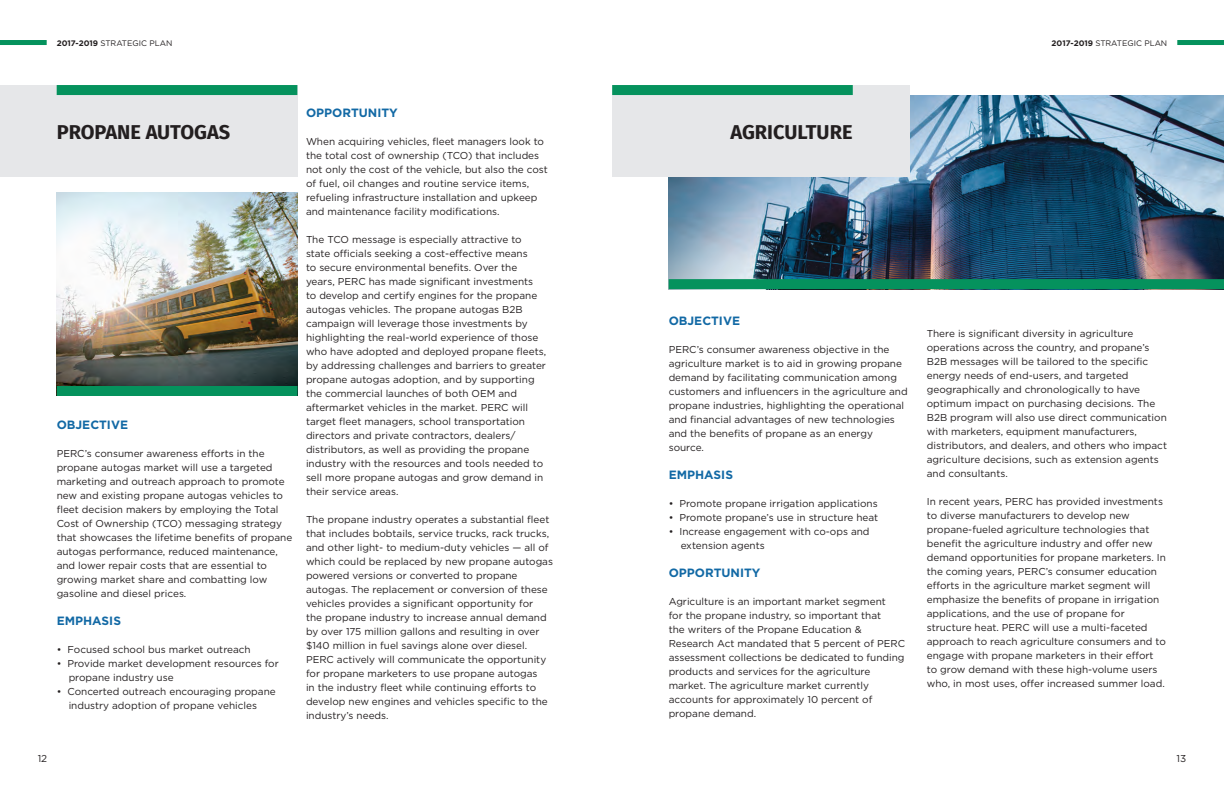
<style>
.page{position:relative;width:1224px;height:792px;background:#fff}
.page>*{position:absolute;margin:0;border:0;box-sizing:border-box;transform-origin:0 0}
.Heading_2{font:700 20px "Fira Sans";color:#231f20}
.Subtitle{font:700 12px "Gotham";color:#1269a5}
.Body_Text{font:10px/14px "Gotham";color:#231f20}
.t1{font:8px "Gotham";color:#231f20}
.s1{font-weight:700}
</style>
<div class="page">
<img style="left:57px;top:193px;width:240px;height:193px">
<div style="left:0;top:85px;width:297px;height:91px;background:#e6e7e9"></div>
<div style="left:57px;top:85px;width:240px;height:10px;background:#05925d"></div>
<div style="left:57px;top:386px;width:240px;height:10px;background:#05925d"></div>
<img style="left:669px;top:95px;width:555px;height:184px">
<div style="left:612px;top:85px;width:297px;height:91px;background:#e6e7e9"></div>
<div style="left:612px;top:85px;width:241px;height:10px;background:#05925d"></div>
<div style="left:669px;top:279px;width:555px;height:10px;background:#05925d"></div>
<div style="left:0;top:40px;width:47px;height:5px;background:#05925d"></div>
<div style="left:1177px;top:40px;width:47px;height:5px;background:#05925d"></div>
<p class="t1" style="left:57px;top:38px;width:117px"><span class="s1">2017-2019</span> STRATEGIC PLAN</p>
<p class="t1" style="left:1052px;top:38px;width:117px"><span class="s1">2017-2019</span> STRATEGIC PLAN</p>
<p class="Heading_2" style="left:57px;top:115px;width:175px">PROPANE AUTOGAS</p>
<p class="Subtitle" style="left:57px;top:417px;width:73px">OBJECTIVE</p>
<p class="Body_Text" style="left:57px;top:446px;width:237px">PERC’s consumer awareness efforts in the propane autogas market will use a targeted marketing and outreach approach to promote new and existing propane autogas vehicles to fleet decision makers by employing the Total Cost of Ownership (TCO) messaging strategy that showcases the lifetime benefits of propane autogas performance, reduced maintenance, and lower repair costs that are essential to growing market share and combatting low gasoline and diesel prices.</p>
<p class="Subtitle" style="left:57px;top:613px;width:66px">EMPHASIS</p>
<p class="Body_Text" style="left:57px;top:642px;width:196px">• Focused school bus market outreach</p>
<p class="Body_Text" style="left:57px;top:656px;width:224px">• Provide market development resources for</p>
<p class="Body_Text" style="left:69px;top:670px;width:106px">propane industry use</p>
<p class="Body_Text" style="left:57px;top:684px;width:221px">• Concerted outreach encouraging propane</p>
<p class="Body_Text" style="left:69px;top:698px;width:190px">industry adoption of propane vehicles</p>
<p class="Subtitle" style="left:306px;top:105px;width:93px">OPPORTUNITY</p>
<p class="Body_Text" style="left:306px;top:134px;width:243px">When acquiring vehicles, fleet managers look to the total cost of ownership (TCO) that includes not only the cost of the vehicle, but also the cost of fuel, oil changes and routine service items, refueling infrastructure installation and upkeep and maintenance facility modifications.</p>
<p class="Body_Text" style="left:306px;top:232px;width:242px">The TCO message is especially attractive to state officials seeking a cost-effective means<br>to secure environmental benefits. Over the years, PERC has made significant investments<br>to develop and certify engines for the propane autogas vehicles. The propane autogas B2B campaign will leverage those investments by highlighting the real-world experience of those who have adopted and deployed propane fleets, by addressing challenges and barriers to greater propane autogas adoption, and by supporting the commercial launches of both OEM and aftermarket vehicles in the market. PERC will target fleet managers, school transportation directors and private contractors, dealers/ distributors, as well as providing the propane industry with the resources and tools needed to sell more propane autogas and grow demand in their service areas.</p>
<p class="Body_Text" style="left:306px;top:512px;width:249px">The propane industry operates a substantial fleet that includes bobtails, service trucks, rack trucks, and other light- to medium-duty vehicles — all of which could be replaced by new propane autogas powered versions or converted to propane autogas. The replacement or conversion of these vehicles provides a significant opportunity for<br>the propane industry to increase annual demand by over 175 million gallons and resulting in over $140 million in fuel savings alone over diesel.<br>PERC actively will communicate the opportunity for propane marketers to use propane autogas<br>in the industry fleet while continuing efforts to develop new engines and vehicles specific to the industry’s needs.</p>
<p class="Heading_2" style="left:730px;top:115px;width:124px">AGRICULTURE</p>
<p class="Subtitle" style="left:669px;top:312px;width:73px">OBJECTIVE</p>
<p class="Body_Text" style="left:669px;top:342px;width:241px">PERC’s consumer awareness objective in the agriculture market is to aid in growing propane demand by facilitating communication among customers and influencers in the agriculture and propane industries, highlighting the operational and financial advantages of new technologies and the benefits of propane as an energy source.</p>
<p class="Subtitle" style="left:669px;top:466px;width:66px">EMPHASIS</p>
<p class="Body_Text" style="left:669px;top:496px;width:211px">• Promote propane irrigation applications</p>
<p class="Body_Text" style="left:669px;top:510px;width:211px">• Promote propane’s use in structure heat</p>
<p class="Body_Text" style="left:669px;top:524px;width:202px">• Increase engagement with co-ops and</p>
<p class="Body_Text" style="left:681px;top:538px;width:86px">extension agents</p>
<p class="Subtitle" style="left:669px;top:564px;width:93px">OPPORTUNITY</p>
<p class="Body_Text" style="left:669px;top:594px;width:238px">Agriculture is an important market segment<br>for the propane industry, so important that<br>the writers of the Propane Education &amp; Research Act mandated that 5 percent of PERC assessment collections be dedicated to funding products and services for the agriculture market. The agriculture market currently accounts for approximately 10 percent of propane demand.</p>
<p class="Body_Text" style="left:927px;top:326px;width:242px">There is significant diversity in agriculture operations across the country, and propane’s B2B messages will be tailored to the specific energy needs of end-users, and targeted geographically and chronologically to have optimum impact on purchasing decisions. The B2B program will also use direct communication with marketers, equipment manufacturers, distributors, and dealers, and others who impact agriculture decisions, such as extension agents and consultants.</p>
<p class="Body_Text" style="left:927px;top:494px;width:241px">In recent years, PERC has provided investments to diverse manufacturers to develop new propane-fueled agriculture technologies that benefit the agriculture industry and offer new demand opportunities for propane marketers. In the coming years, PERC’s consumer education efforts in the agriculture market segment will emphasize the benefits of propane in irrigation applications, and the use of propane for structure heat. PERC will use a multi-faceted approach to reach agriculture consumers and to engage with propane marketers in their effort to grow demand with these high-volume users who, in most uses, offer increased summer load.</p>
<p class="Body_Text" style="left:38px;top:751px;width:11px">12</p>
<p class="Body_Text" style="left:1177px;top:751px;width:11px">13</p>
</div>
